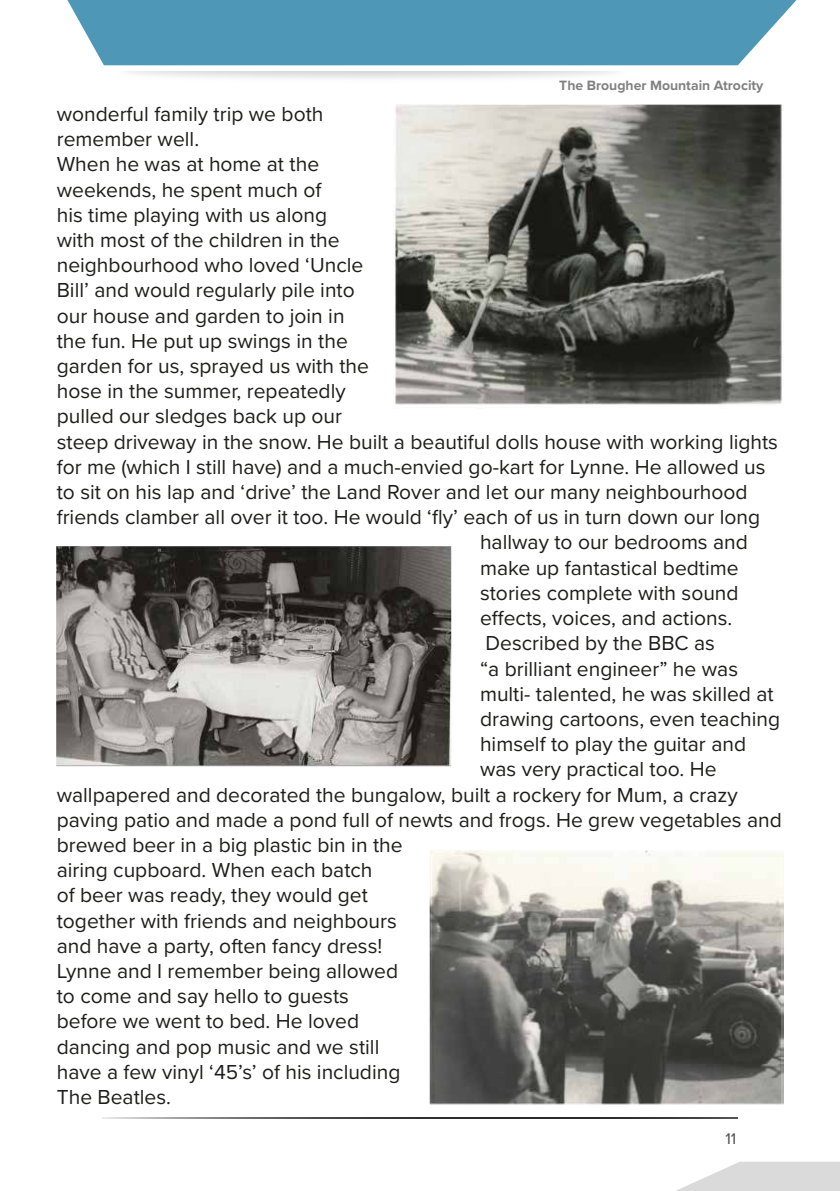
<style>
.page{position:relative;width:840px;height:1191px;background:#fff}
.page>*{position:absolute;margin:0;border:0;box-sizing:border-box;transform-origin:0 0}
.t1{font:21px "Proxima Nova";color:#1d1d1b}
.t2{font:16px "Proxima Nova";color:#4a4a49}
.t3{font:700 14px "Proxima Nova";color:#000}
</style>
<div class="page">
<svg style="left:676px;top:1161px;width:163px;height:30px"></svg>
<div style="left:67px;top:0;width:730px;height:65px;background:#4f97b6"></div>
<svg style="left:102px;top:1117px;width:635px;height:1px"></svg>
<img style="left:393px;top:104px;width:389px;height:301px">
<img style="left:57px;top:546px;width:395px;height:221px">
<img style="left:429px;top:850px;width:353px;height:255px">
<p class="t3" style="left:559px;top:75px;width:206px">The Brougher Mountain Atrocity</p>
<p class="t1" style="left:57px;top:98px;width:268px">wonderful family trip we both</p>
<p class="t1" style="left:57px;top:123px;width:144px">remember well.</p>
<p class="t1" style="left:57px;top:149px;width:264px">When he was at home at the</p>
<p class="t1" style="left:57px;top:174px;width:266px">weekends, he spent much of</p>
<p class="t1" style="left:57px;top:199px;width:272px">his time playing with us along</p>
<p class="t1" style="left:57px;top:224px;width:284px">with most of the children in the</p>
<p class="t1" style="left:57px;top:249px;width:308px">neighbourhood who loved ‘Uncle</p>
<p class="t1" style="left:57px;top:275px;width:299px">Bill’ and would regularly pile into</p>
<p class="t1" style="left:57px;top:300px;width:289px">our house and garden to join in</p>
<p class="t1" style="left:57px;top:325px;width:292px">the fun. He put up swings in the</p>
<p class="t1" style="left:57px;top:350px;width:313px">garden for us, sprayed us with the</p>
<p class="t1" style="left:57px;top:375px;width:290px">hose in the summer, repeatedly</p>
<p class="t1" style="left:57px;top:401px;width:287px">pulled our sledges back up our</p>
<p class="t1" style="left:57px;top:426px;width:722px">steep driveway in the snow. He built a beautiful dolls house with working lights</p>
<p class="t1" style="left:57px;top:451px;width:710px">for me (which I still have) and a much-envied go-kart for Lynne. He allowed us</p>
<p class="t1" style="left:57px;top:476px;width:692px">to sit on his lap and ‘drive’ the Land Rover and let our many neighbourhood</p>
<p class="t1" style="left:57px;top:501px;width:704px">friends clamber all over it too. He would ‘fly’ each of us in turn down our long</p>
<p class="t1" style="left:479px;top:527px;width:269px">hallway to our bedrooms and</p>
<p class="t1" style="left:479px;top:552px;width:260px">make up fantastical bedtime</p>
<p class="t1" style="left:479px;top:577px;width:260px">stories complete with sound</p>
<p class="t1" style="left:479px;top:602px;width:254px">effects, voices, and actions.</p>
<p class="t1" style="left:485px;top:627px;width:231px">Described by the BBC as</p>
<p class="t1" style="left:479px;top:653px;width:259px">“a brilliant engineer” he was</p>
<p class="t1" style="left:479px;top:678px;width:295px">multi- talented, he was skilled at</p>
<p class="t1" style="left:479px;top:703px;width:301px">drawing cartoons, even teaching</p>
<p class="t1" style="left:479px;top:728px;width:267px">himself to play the guitar and</p>
<p class="t1" style="left:479px;top:753px;width:238px">was very practical too. He</p>
<p class="t1" style="left:57px;top:779px;width:682px">wallpapered and decorated the bungalow, built a rockery for Mum, a crazy</p>
<p class="t1" style="left:57px;top:804px;width:726px">paving patio and made a pond full of newts and frogs. He grew vegetables and</p>
<p class="t1" style="left:57px;top:829px;width:347px">brewed beer in a big plastic bin in the</p>
<p class="t1" style="left:57px;top:854px;width:317px">airing cupboard. When each batch</p>
<p class="t1" style="left:57px;top:879px;width:312px">of beer was ready, they would get</p>
<p class="t1" style="left:57px;top:905px;width:341px">together with friends and neighbours</p>
<p class="t1" style="left:57px;top:930px;width:327px">and have a party, often fancy dress!</p>
<p class="t1" style="left:57px;top:955px;width:343px">Lynne and I remember being allowed</p>
<p class="t1" style="left:57px;top:980px;width:293px">to come and say hello to guests</p>
<p class="t1" style="left:57px;top:1005px;width:304px">before we went to bed. He loved</p>
<p class="t1" style="left:57px;top:1031px;width:324px">dancing and pop music and we still</p>
<p class="t1" style="left:57px;top:1056px;width:345px">have a few vinyl ‘45’s’ of his including</p>
<p class="t1" style="left:57px;top:1081px;width:116px">The Beatles.</p>
<p class="t2" style="left:725px;top:1126px;width:12px">11</p>
</div>
